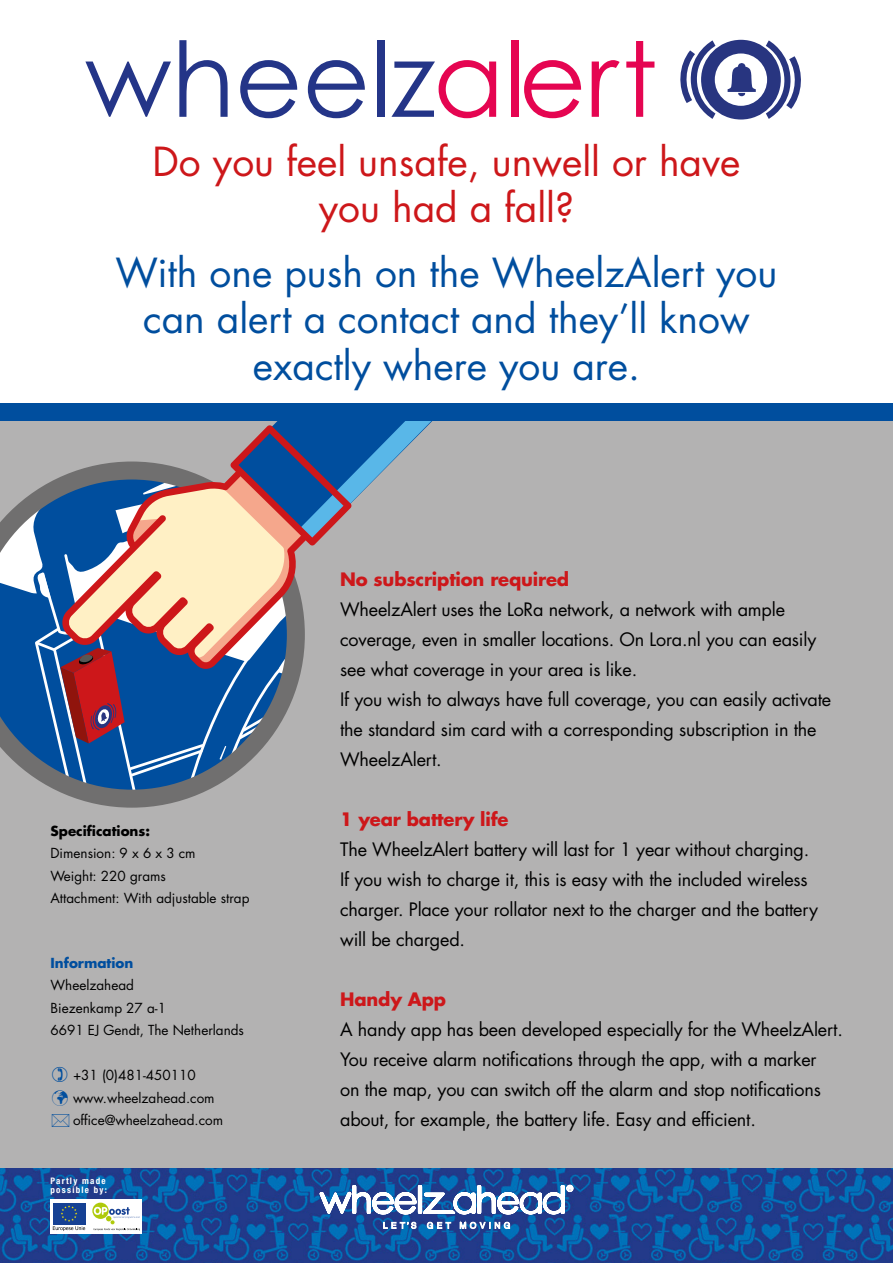
<style>
.page{position:relative;width:893px;height:1263px;background:#fff}
.page>*{position:absolute;margin:0;border:0;box-sizing:border-box;transform-origin:0 0}
.t1{font:104.1px "Century Gothic";color:#243588}
.t2{font:39px/46.5px "Futura";color:#004e9e;text-align:center}
.t3{font:39px/46.5px "Futura";color:#cd171a;text-align:center}
.t4{font:18px/30px "Futura";letter-spacing:-.01em;color:#000}
.t5{font:700 18px "Futura";letter-spacing:-.01em;color:#cd171a}
.t6{font:13.5px "Futura";color:#000}
.t7{font:700 13.5px "Futura";color:#000}
.t8{font:700 13.5px "Futura";color:#004e9e}
.PLATTETEKST{font:700 condensed 9px/9px "Helvetica Neue";letter-spacing:.14em;color:#fff}
.s1{color:#e50551}
.s2{color:#004e9e}
</style>
<div class="page">
<div style="left:0;top:421px;width:893px;height:842px;background:#b3b2b2"></div>
<img style="left:0;top:1169px;width:893px;height:94px">
<svg style="left:383px;top:1222px;width:127px;height:7px"></svg>
<svg style="left:319px;top:1185px;width:254px;height:31px"></svg>
<div style="left:50px;top:1199px;width:92px;height:34px;background:#fff"></div>
<div style="left:53px;top:1202px;width:32px;height:22px;background:#164194"></div>
<svg style="left:53px;top:1205px;width:32px;height:26px"></svg>
<svg style="left:92px;top:1202px;width:17px;height:17px"></svg>
<svg style="left:94px;top:1207px;width:46px;height:23px"></svg>
<svg style="left:680px;top:39px;width:121px;height:81px"></svg>
<svg style="left:78px;top:799px;width:108px;height:9px"></svg>
<svg style="left:0;top:421px;width:432px;height:378px"></svg>
<svg style="left:61px;top:425px;width:291px;height:245px"></svg>
<div style="left:0;top:404px;width:893px;height:17px;background:#004e9e"></div>
<h1 class="t1" style="left:85px;top:6px;width:574px">wheelz<span class="s1">alert</span></h1>
<p class="t3" style="left:153px;top:139px;width:589px">Do you feel unsafe, unwell or have you had a fall?</p>
<p class="t2" style="left:116px;top:250px;width:663px">With one push on the WheelzAlert you can alert a contact and they’ll know exactly where you are.</p>
<p class="t7" style="left:50px;top:822px;width:101px">Specifications:</p>
<p class="t6" style="left:50px;top:845px;width:147px">Dimension: 9 x 6 x 3 cm</p>
<p class="t6" style="left:50px;top:867px;width:117px">Weight: 220 grams</p>
<p class="t6" style="left:50px;top:890px;width:201px">Attachment: With adjustable strap</p>
<p class="t8" style="left:50px;top:953px;width:84px">Information</p>
<p class="t6" style="left:50px;top:976px;width:85px">Wheelzahead</p>
<p class="t6" style="left:50px;top:999px;width:117px">Biezenkamp 27 a-1</p>
<p class="t6" style="left:50px;top:1021px;width:195px">6691 EJ Gendt, The Netherlands</p>
<p class="t6" style="left:73px;top:1066px;width:124px">+31 (0)481-450110</p>
<p class="t6" style="left:52px;top:1089px;width:164px"><span class="s2">✓</span> www.wheelzahead.com</p>
<p class="t6" style="left:73px;top:1111px;width:152px">office@wheelzahead.com</p>
<p class="PLATTETEKST" style="left:50px;top:1176px;width:58px">Partly made possible by:</p>
<p class="t5" style="left:340px;top:567px;width:230px">No subscription required</p>
<p class="t4" style="left:340px;top:594px;width:478px">WheelzAlert uses the LoRa network, a network with ample coverage, even in smaller locations. On Lora.nl you can easily see what coverage in your area is like.</p>
<p class="t4" style="left:340px;top:684px;width:492px">If you wish to always have full coverage, you can easily activate the standard sim card with a corresponding subscription in the<br>WheelzAlert.</p>
<p class="t5" style="left:340px;top:807px;width:170px">1 year battery life</p>
<p class="t4" style="left:340px;top:834px;width:479px">The WheelzAlert battery will last for 1 year without charging.<br>If you wish to charge it, this is easy with the included wireless charger. Place your rollator next to the charger and the battery will be charged.</p>
<p class="t5" style="left:340px;top:987px;width:108px">Handy App</p>
<p class="t4" style="left:340px;top:1014px;width:504px">A handy app has been developed especially for the WheelzAlert.<br>You receive alarm notifications through the app, with a marker<br>on the map, you can switch off the alarm and stop notifications about, for example, the battery life. Easy and efficient.</p>
</div>
